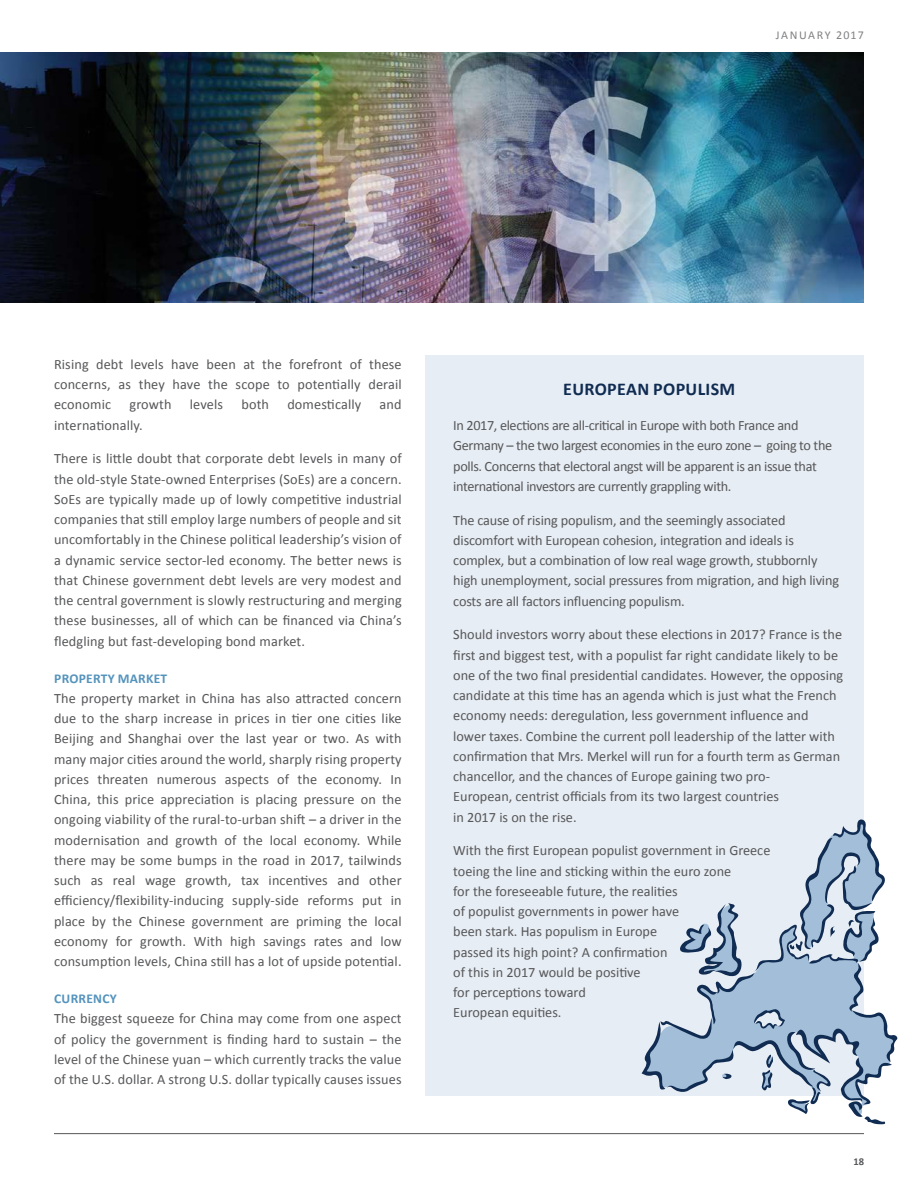
<style>
.page{position:relative;width:918px;height:1188px;background:#fff}
.page>*{position:absolute;margin:0;border:0;box-sizing:border-box;transform-origin:0 0}
.SubHead_-_Dk_blue{font:700 18px "Calibri";letter-spacing:.02em;color:#102c52}
.Body_copy_9_5_13{font:14.25px/20.2px "Calibri";letter-spacing:.01em;color:#565759;text-align:justify}
.Key_Takeaways_copy{font:14.25px/20.2px "Calibri";letter-spacing:-.005em;color:#565759}
.Key_Takeaways_copy-2{font:14.25px/20.2px "Calibri";letter-spacing:-.025em;color:#565759}
.Subhead_-_Lt_Blue{font:700 13.5px "Calibri";letter-spacing:.02em;color:#5493bc}
.t1{font:12px "Calibri";letter-spacing:.12em;color:#808183}
.t2{font:700 10.5px "Calibri";color:#565759}
</style>
<div class="page">
<hr style="left:54px;top:1133px;width:810px;height:1px;background:#565759">
<img style="left:0;top:52px;width:864px;height:250px">
<div style="left:426px;top:356px;width:438px;height:740px;background:#e7edf4"></div>
<svg style="left:642px;top:820px;width:255px;height:304px"></svg>
<p class="t1" style="left:776px;top:28px;width:90px">JANUARY 2017</p>
<p class="Body_copy_9_5_13" style="left:54px;top:354px;width:349px">Rising debt levels have been at the forefront of these concerns, as they have the scope to potentially derail economic</p>
<p class="Body_copy_9_5_13" style="left:129px;top:395px;width:44px">growth</p>
<p class="Body_copy_9_5_13" style="left:190px;top:395px;width:35px">levels</p>
<p class="Body_copy_9_5_13" style="left:241px;top:395px;width:29px">both</p>
<p class="Body_copy_9_5_13" style="left:287px;top:395px;width:75px">domestically</p>
<p class="Body_copy_9_5_13" style="left:380px;top:395px;width:24px">and</p>
<p class="Body_copy_9_5_13" style="left:54px;top:415px;width:90px">internationally.</p>
<p class="Body_copy_9_5_13" style="left:54px;top:449px;width:349px">There is little doubt that corporate debt levels in many of the old-style State-owned Enterprises (SoEs) are a concern.<br>SoEs are typically made up of lowly competitive industrial companies that still employ large numbers of people and sit uncomfortably in the Chinese political leadership’s vision of a dynamic service sector-led economy. The better news is that Chinese government debt levels are very modest and the central government is slowly restructuring and merging these businesses, all of which can be financed via China’s fledgling but fast-developing bond market.</p>
<p class="Subhead_-_Lt_Blue" style="left:54px;top:670px;width:115px">PROPERTY MARKET</p>
<p class="Body_copy_9_5_13" style="left:54px;top:688px;width:349px">The property market in China has also attracted concern due to the sharp increase in prices in tier one cities like Beijing and Shanghai over the last year or two. As with many major cities around the world, sharply rising property prices threaten numerous aspects of the economy. In China, this price appreciation is placing pressure on the ongoing viability of the rural-to-urban shift – a driver in the modernisation and growth of the local economy. While there may be some bumps in the road in 2017, tailwinds such as real wage growth, tax incentives and other efficiency/flexibility-inducing supply-side reforms put in place by the Chinese government are priming the local economy for growth. With high savings rates and low consumption levels, China still has a lot of upside potential.</p>
<p class="Subhead_-_Lt_Blue" style="left:54px;top:990px;width:64px">CURRENCY</p>
<p class="Body_copy_9_5_13" style="left:54px;top:1009px;width:349px">The biggest squeeze for China may come from one aspect of policy the government is finding hard to sustain – the level of the Chinese yuan – which currently tracks the value of the U.S. dollar. A strong U.S. dollar typically causes issues</p>
<p class="SubHead_-_Dk_blue" style="left:563px;top:378px;width:174px">EUROPEAN POPULISM</p>
<p class="Key_Takeaways_copy-2" style="left:453px;top:415px;width:380px">In 2017, elections are all-critical in Europe with both France and Germany – the two largest economies in the euro zone – going to the polls. Concerns that electoral angst will be apparent is an issue that international investors are currently grappling with.</p>
<p class="Key_Takeaways_copy" style="left:453px;top:510px;width:387px">The cause of rising populism, and the seemingly associated discomfort with European cohesion, integration and ideals is complex, but a combination of low real wage growth, stubbornly high unemployment, social pressures from migration, and high living costs are all factors influencing populism.</p>
<p class="Key_Takeaways_copy" style="left:453px;top:624px;width:391px">Should investors worry about these elections in 2017? France is the first and biggest test, with a populist far right candidate likely to be one of the two final presidential candidates. However, the opposing candidate at this time has an agenda which is just what the French economy needs: deregulation, less government influence and lower taxes. Combine the current poll leadership of the latter with confirmation that Mrs. Merkel will run for a fourth term as German chancellor, and the chances of Europe gaining two pro-<br>European, centrist officials from its two largest countries<br>in 2017 is on the rise.</p>
<p class="Key_Takeaways_copy" style="left:453px;top:840px;width:319px">With the first European populist government in Greece toeing the line and sticking within the euro zone<br>for the foreseeable future, the realities<br>of populist governments in power have<br>been stark. Has populism in Europe<br>passed its high point? A confirmation<br>of this in 2017 would be positive<br>for perceptions toward<br>European equities.</p>
<p class="t2" style="left:853px;top:1155px;width:12px">18</p>
</div>
